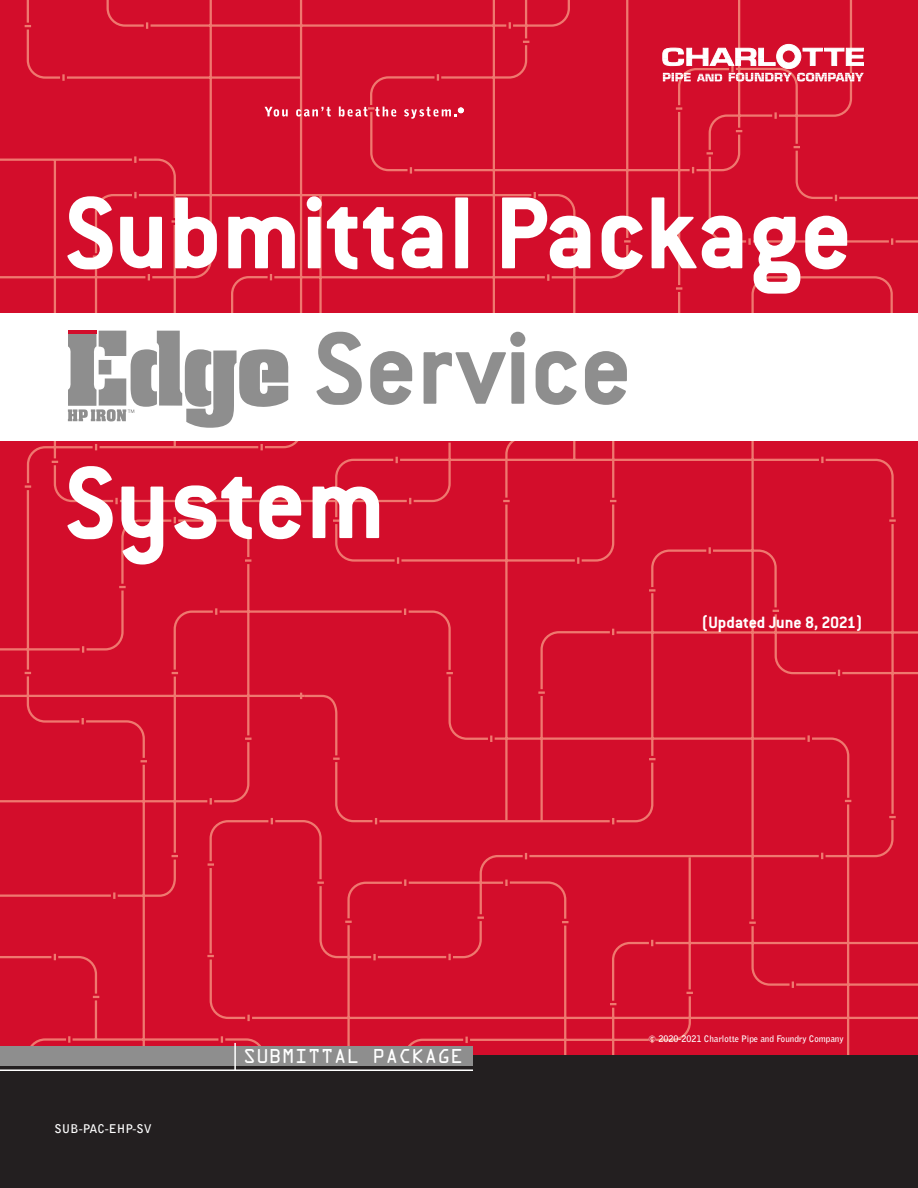
<style>
.page{position:relative;width:918px;height:1188px;background:#fff}
.page>*{position:absolute;margin:0;border:0;box-sizing:border-box;transform-origin:0 0}
.t1{font:700 112.5px "Conduit ITC";color:#fff}
.t2{font:700 18px "Conduit ITC";color:#fff}
.t3{font:18px "OCRA";color:#fff}
.t4{font:700 12px "Bell Gothic BT";color:#fff}
.t5{font:700 9px "Bell Gothic BT";color:#fff}
</style>
<div class="page">
<div style="left:0;top:0;width:918px;height:1056px;background:#d30d2b"></div>
<svg style="left:610px;top:500px;width:6px;height:2px"></svg>
<svg style="left:577px;top:557px;width:2px;height:7px"></svg>
<svg style="left:649px;top:589px;width:6px;height:3px"></svg>
<svg style="left:612px;top:629px;width:2px;height:6px"></svg>
<svg style="left:404px;top:609px;width:2px;height:6px"></svg>
<svg style="left:446px;top:672px;width:7px;height:2px"></svg>
<svg style="left:375px;top:818px;width:2px;height:6px"></svg>
<svg style="left:333px;top:758px;width:7px;height:2px"></svg>
<svg style="left:300px;top:693px;width:2px;height:6px"></svg>
<svg style="left:245px;top:738px;width:7px;height:2px"></svg>
<svg style="left:210px;top:798px;width:2px;height:7px"></svg>
<svg style="left:172px;top:855px;width:6px;height:2px"></svg>
<svg style="left:208px;top:863px;width:6px;height:3px"></svg>
<svg style="left:207px;top:955px;width:7px;height:2px"></svg>
<svg style="left:247px;top:1015px;width:3px;height:6px"></svg>
<svg style="left:221px;top:1036px;width:2px;height:7px"></svg>
<svg style="left:651px;top:1037px;width:2px;height:6px"></svg>
<svg style="left:792px;top:981px;width:2px;height:7px"></svg>
<svg style="left:749px;top:922px;width:7px;height:2px"></svg>
<svg style="left:686px;top:992px;width:7px;height:2px"></svg>
<svg style="left:610px;top:1003px;width:6px;height:2px"></svg>
<svg style="left:651px;top:940px;width:2px;height:6px"></svg>
<svg style="left:562px;top:921px;width:7px;height:2px"></svg>
<svg style="left:505px;top:880px;width:3px;height:6px"></svg>
<svg style="left:525px;top:853px;width:2px;height:6px"></svg>
<svg style="left:490px;top:736px;width:2px;height:6px"></svg>
<svg style="left:538px;top:691px;width:7px;height:3px"></svg>
<svg style="left:612px;top:818px;width:2px;height:6px"></svg>
<svg style="left:649px;top:758px;width:7px;height:2px"></svg>
<svg style="left:821px;top:853px;width:2px;height:6px"></svg>
<svg style="left:845px;top:800px;width:6px;height:2px"></svg>
<svg style="left:889px;top:816px;width:7px;height:2px"></svg>
<svg style="left:808px;top:735px;width:2px;height:7px"></svg>
<svg style="left:838px;top:670px;width:2px;height:6px"></svg>
<svg style="left:773px;top:610px;width:6px;height:2px"></svg>
<svg style="left:709px;top:547px;width:2px;height:7px"></svg>
<svg style="left:889px;top:519px;width:7px;height:3px"></svg>
<svg style="left:821px;top:457px;width:3px;height:6px"></svg>
<svg style="left:676px;top:287px;width:6px;height:3px"></svg>
<svg style="left:891px;top:238px;width:2px;height:7px"></svg>
<svg style="left:523px;top:41px;width:6px;height:2px"></svg>
<svg style="left:437px;top:74px;width:2px;height:7px"></svg>
<svg style="left:509px;top:22px;width:2px;height:7px"></svg>
<svg style="left:796px;top:274px;width:2px;height:7px"></svg>
<svg style="left:676px;top:107px;width:6px;height:3px"></svg>
<svg style="left:835px;top:195px;width:2px;height:6px"></svg>
<svg style="left:794px;top:146px;width:6px;height:2px"></svg>
<svg style="left:774px;top:112px;width:3px;height:7px"></svg>
<svg style="left:707px;top:152px;width:6px;height:3px"></svg>
<svg style="left:736px;top:130px;width:6px;height:2px"></svg>
<svg style="left:748px;top:238px;width:3px;height:7px"></svg>
<svg style="left:692px;top:167px;width:2px;height:6px"></svg>
<svg style="left:624px;top:240px;width:7px;height:3px"></svg>
<svg style="left:571px;top:256px;width:7px;height:2px"></svg>
<svg style="left:534px;top:192px;width:2px;height:6px"></svg>
<svg style="left:410px;top:167px;width:2px;height:7px"></svg>
<svg style="left:270px;top:274px;width:2px;height:6px"></svg>
<svg style="left:547px;top:274px;width:2px;height:7px"></svg>
<svg style="left:397px;top:557px;width:2px;height:7px"></svg>
<svg style="left:333px;top:520px;width:6px;height:2px"></svg>
<svg style="left:396px;top:457px;width:2px;height:6px"></svg>
<svg style="left:409px;top:498px;width:2px;height:6px"></svg>
<svg style="left:261px;top:444px;width:2px;height:6px"></svg>
<svg style="left:115px;top:498px;width:3px;height:6px"></svg>
<svg style="left:52px;top:461px;width:6px;height:2px"></svg>
<svg style="left:95px;top:444px;width:2px;height:6px"></svg>
<svg style="left:148px;top:274px;width:2px;height:6px"></svg>
<svg style="left:207px;top:236px;width:7px;height:3px"></svg>
<svg style="left:172px;top:220px;width:6px;height:3px"></svg>
<svg style="left:93px;top:255px;width:6px;height:3px"></svg>
<svg style="left:134px;top:156px;width:2px;height:7px"></svg>
<svg style="left:134px;top:192px;width:3px;height:6px"></svg>
<svg style="left:146px;top:22px;width:2px;height:7px"></svg>
<svg style="left:62px;top:74px;width:3px;height:7px"></svg>
<svg style="left:25px;top:25px;width:6px;height:2px"></svg>
<svg style="left:68px;top:1036px;width:2px;height:7px"></svg>
<svg style="left:503px;top:441px;width:47px;height:61px;background:#d51630"></svg>
<svg style="left:82px;top:646px;width:2px;height:7px"></svg>
<svg style="left:25px;top:485px;width:6px;height:3px"></svg>
<svg style="left:119px;top:586px;width:7px;height:2px"></svg>
<svg style="left:174px;top:517px;width:2px;height:6px"></svg>
<svg style="left:245px;top:559px;width:6px;height:3px"></svg>
<svg style="left:215px;top:608px;width:2px;height:7px"></svg>
<svg style="left:172px;top:672px;width:6px;height:2px"></svg>
<svg style="left:25px;top:672px;width:6px;height:2px"></svg>
<svg style="left:82px;top:718px;width:2px;height:6px"></svg>
<svg style="left:141px;top:760px;width:6px;height:2px"></svg>
<svg style="left:113px;top:892px;width:2px;height:7px"></svg>
<svg style="left:54px;top:954px;width:2px;height:6px"></svg>
<svg style="left:93px;top:996px;width:6px;height:2px"></svg>
<svg style="left:404px;top:879px;width:2px;height:7px"></svg>
<svg style="left:271px;top:818px;width:2px;height:6px"></svg>
<svg style="left:317px;top:882px;width:7px;height:2px"></svg>
<svg style="left:345px;top:921px;width:7px;height:2px"></svg>
<svg style="left:373px;top:954px;width:3px;height:6px"></svg>
<svg style="left:448px;top:954px;width:3px;height:6px"></svg>
<svg style="left:477px;top:917px;width:7px;height:2px"></svg>
<svg style="left:465px;top:1037px;width:3px;height:6px"></svg>
<div style="left:0;top:1056px;width:918px;height:132px;background:#231f20"></div>
<div style="left:0;top:1046px;width:473px;height:20px;background:#8e8e8e"></div>
<hr style="left:0;top:1069px;width:473px;height:2px;background:#fff">
<hr style="left:234px;top:1043px;width:2px;height:28px;background:#fff">
<svg style="left:265px;top:107px;width:23px;height:10px"></svg>
<svg style="left:296px;top:107px;width:35px;height:10px"></svg>
<svg style="left:339px;top:107px;width:57px;height:10px"></svg>
<svg style="left:404px;top:107px;width:60px;height:12px"></svg>
<svg style="left:662px;top:43px;width:202px;height:38px"></svg>
<div style="left:0;top:313px;width:918px;height:128px;background:#fff"></div>
<svg style="left:317px;top:332px;width:45px;height:73px"></svg>
<svg style="left:370px;top:351px;width:42px;height:54px"></svg>
<svg style="left:424px;top:332px;width:101px;height:72px"></svg>
<svg style="left:536px;top:351px;width:41px;height:54px"></svg>
<svg style="left:585px;top:351px;width:42px;height:54px"></svg>
<svg style="left:68px;top:331px;width:221px;height:97px"></svg>
<p class="t1" style="left:65px;top:167px;width:788px">Submittal Package</p>
<p class="t1" style="left:65px;top:437px;width:322px">System</p>
<p class="t4" style="left:55px;top:1121px;width:99px">SUB-PAC-EHP-SV</p>
<p class="t3" style="left:243px;top:1049px;width:222px">SUBMITTAL PACKAGE</p>
<p class="t2" style="left:702px;top:612px;width:162px">(Updated June 8, 2021)</p>
<p class="t5" style="left:648px;top:1033px;width:196px">© 2020-2021 Charlotte Pipe and Foundry Company</p>
</div>
